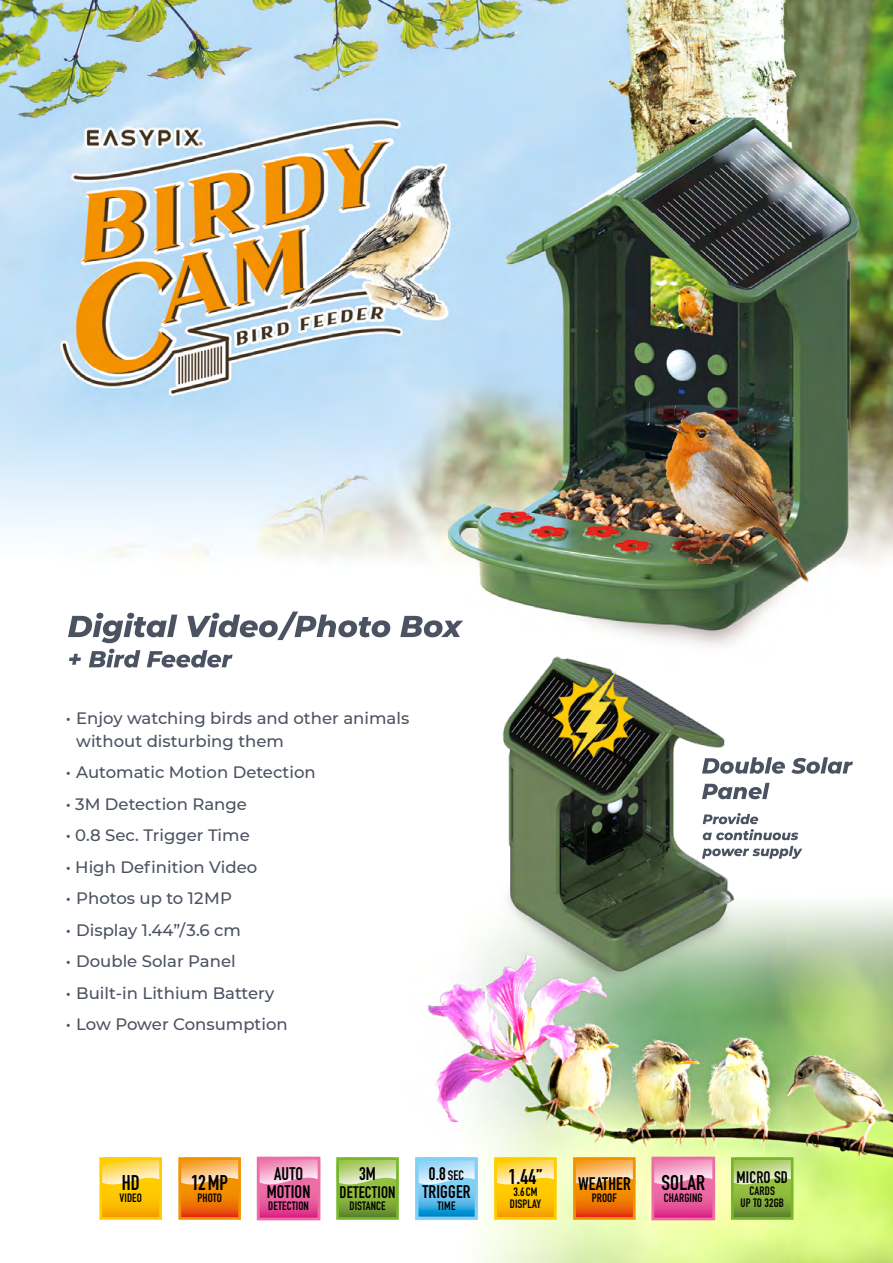
<style>
.page{position:relative;width:893px;height:1263px;background:#fff}
.page>*{position:absolute;margin:0;border:0;box-sizing:border-box;transform-origin:0 0}
.t1{font:700 21px "DIN Condensed";letter-spacing:.01em;color:#000}
.t2{font:700 18px/18px "DIN Condensed";letter-spacing:.01em;color:#000;text-align:center}
.t3{font:500 16.5px/22.5px "Montserrat";color:#4b5261}
.t4{font:700 16.5px "DIN Condensed";letter-spacing:.01em;color:#000}
.t5{font:700 12px/12px "DIN Condensed";letter-spacing:.01em;color:#000;text-align:center}
.s1{font-size:13.5px}
</style>
<div class="page">
<img style="left:436px;top:1030px;width:457px;height:233px">
<img style="left:0;top:0;width:893px;height:668px">
<svg style="left:68px;top:613px;width:109px;height:30px"></svg>
<svg style="left:187px;top:611px;width:203px;height:29px"></svg>
<svg style="left:400px;top:616px;width:2px;height:21px"></svg>
<svg style="left:69px;top:654px;width:12px;height:11px"></svg>
<svg style="left:89px;top:649px;width:51px;height:18px"></svg>
<svg style="left:147px;top:650px;width:86px;height:17px"></svg>
<img style="left:402px;top:487px;width:491px;height:543px">
<svg style="left:493px;top:1156px;width:65px;height:65px"></svg>
<svg style="left:730px;top:1156px;width:65px;height:65px"></svg>
<svg style="left:650px;top:1155px;width:66px;height:67px"></svg>
<svg style="left:256px;top:1156px;width:65px;height:65px"></svg>
<svg style="left:99px;top:1157px;width:63px;height:63px"></svg>
<svg style="left:336px;top:1157px;width:63px;height:63px"></svg>
<svg style="left:415px;top:1156px;width:64px;height:65px"></svg>
<svg style="left:572px;top:1156px;width:65px;height:65px"></svg>
<svg style="left:178px;top:1157px;width:63px;height:63px"></svg>
<svg style="left:703px;top:813px;width:95px;height:27px"></svg>
<svg style="left:702px;top:846px;width:100px;height:13px"></svg>
<svg style="left:702px;top:757px;width:83px;height:17px"></svg>
<svg style="left:791px;top:757px;width:62px;height:17px"></svg>
<svg style="left:702px;top:783px;width:68px;height:16px"></svg>
<p class="t3" style="left:76px;top:706px;width:335px;text-indent:-10px">• Enjoy watching birds and other animals without disturbing them</p>
<p class="t3" style="left:66px;top:760px;width:252px">• Automatic Motion Detection</p>
<p class="t3" style="left:66px;top:792px;width:183px">• 3M Detection Range</p>
<p class="t3" style="left:66px;top:823px;width:186px">• 0.8 Sec. Trigger Time</p>
<p class="t3" style="left:66px;top:855px;width:193px">• High Definition Video</p>
<p class="t3" style="left:66px;top:886px;width:168px">• Photos up to 12MP</p>
<p class="t3" style="left:66px;top:918px;width:177px">• Display 1.44”/3.6 cm</p>
<p class="t3" style="left:66px;top:949px;width:172px">• Double Solar Panel</p>
<p class="t3" style="left:66px;top:981px;width:210px">• Built-in Lithium Battery</p>
<p class="t3" style="left:66px;top:1012px;width:224px">• Low Power Consumption</p>
<p class="t1" style="left:122px;top:1168px;width:20px">HD</p>
<p class="t5" style="left:119px;top:1192px;width:24px">VIDEO</p>
<p class="t1" style="left:191px;top:1168px;width:39px">12MP</p>
<p class="t5" style="left:197px;top:1192px;width:26px">PHOTO</p>
<p class="t2" style="left:267px;top:1165px;width:45px">AUTO<br>MOTION</p>
<p class="t5" style="left:268px;top:1200px;width:42px">DETECTION</p>
<p class="t2" style="left:359px;top:1165px;width:18px">3M</p>
<p class="t4" style="left:340px;top:1181px;width:57px">DETECTION</p>
<p class="t5" style="left:349px;top:1200px;width:38px">DISTANCE</p>
<p class="t2" style="left:422px;top:1165px;width:50px">0.8 <span class="s1">SEC<br></span>TRIGGER</p>
<p class="t5" style="left:438px;top:1200px;width:19px">TIME</p>
<p class="t1" style="left:508px;top:1162px;width:36px">1.44”</p>
<p class="t5" style="left:510px;top:1186px;width:33px">3.6CM<br>DISPLAY</p>
<p class="t2" style="left:578px;top:1174px;width:54px">WEATHER</p>
<p class="t5" style="left:592px;top:1192px;width:27px">PROOF</p>
<p class="t1" style="left:661px;top:1168px;width:45px">SOLAR</p>
<p class="t5" style="left:664px;top:1192px;width:40px">CHARGING</p>
<p class="t4" style="left:737px;top:1166px;width:53px">MICRO SD</p>
<p class="t5" style="left:740px;top:1185px;width:45px">CARDS<br>UP TO 32GB</p>
</div>
